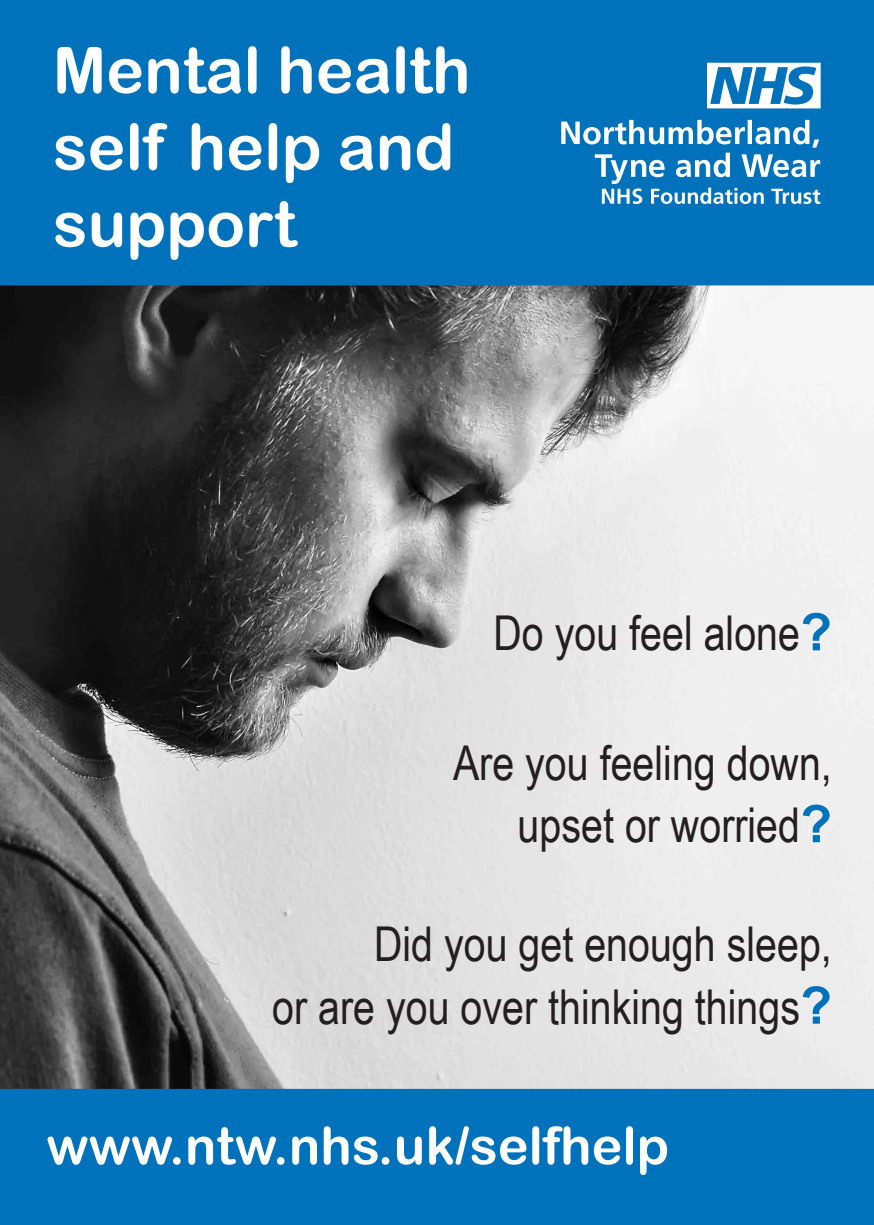
<style>
.page{position:relative;width:874px;height:1225px;background:#fff}
.page>*{position:absolute;margin:0;border:0;box-sizing:border-box;transform-origin:0 0}
.t1{font:64px/76.8px "Arial Rounded MT Bold";color:#fff}
.t2{font:52px "Arial Rounded MT Bold";color:#fff}
.t3{font:48px/62.4px "Arial Narrow";color:#231f20;text-align:right}
.s1{font-family:"Arial";font-weight:700;font-size:52px;color:#0071bb}
</style>
<div class="page">
<img style="left:0;top:285px;width:873px;height:804px">
<div style="left:0;top:0;width:873px;height:285px;background:#0071bb"></div>
<div style="left:0;top:1089px;width:873px;height:136px;background:#0071bb"></div>
<svg style="left:561px;top:120px;width:258px;height:84px"></svg>
<svg style="left:706px;top:63px;width:114px;height:45px"></svg>
<p class="t1" style="left:53px;top:31px;width:419px">Mental health self help and support</p>
<p class="t3" style="left:493px;top:600px;width:340px">Do you feel alone<span class="s1">?</span></p>
<p class="t3" style="left:453px;top:730px;width:380px">Are you feeling down,</p>
<p class="t3" style="left:517px;top:792px;width:315px">upset or worried<span class="s1">?</span></p>
<p class="t3" style="left:272px;top:911px;width:561px">Did you get enough sleep,<br>or are you over thinking things<span class="s1">?</span></p>
<p class="t2" style="left:46px;top:1115px;width:624px">www.ntw.nhs.uk/selfhelp</p>
</div>
